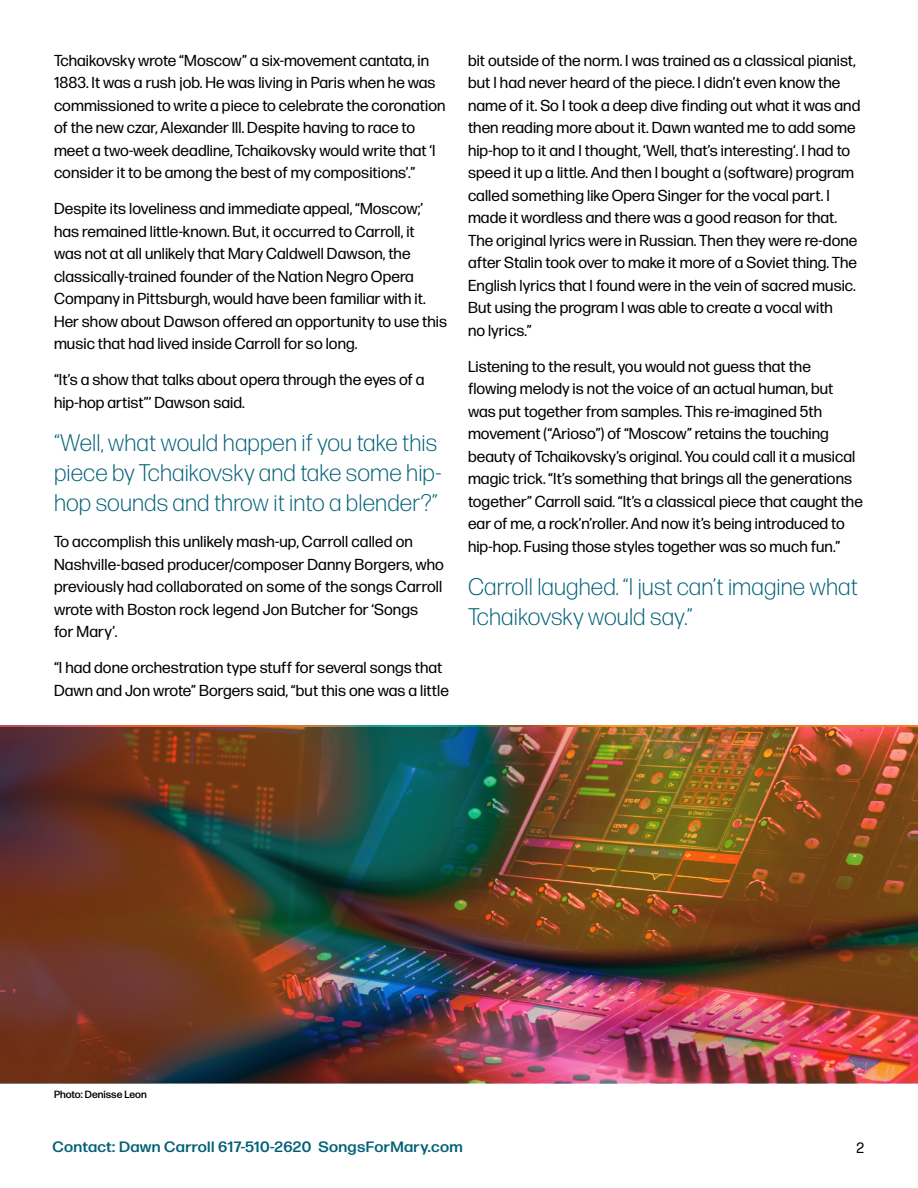
<style>
.page{position:relative;width:918px;height:1188px;background:#fff}
.page>*{position:absolute;margin:0;border:0;box-sizing:border-box;transform-origin:0 0}
.t1{font:300 24px/30px "Forma DJR Text";letter-spacing:.005em;color:#006076}
.t2{font:15.9px/22.5px "Forma DJR Text";letter-spacing:.005em;color:#000}
.t3{font:500 15px "Forma DJR Text";letter-spacing:.02em;color:#006076;scale:1.08 1}
.t4{font:15px "Forma DJR Text";color:#000}
.t5{font:500 10.5px "Forma DJR Text";color:#000}
</style>
<div class="page">
<img style="left:0;top:726px;width:918px;height:356px">
<p class="t2" style="left:54px;top:49px;width:393px">Tchaikovsky wrote “Moscow” a six-movement cantata, in 1883. It was a rush job. He was living in Paris when he was commissioned to write a piece to celebrate the coronation of the new czar, Alexander Ill. Despite having to race to meet a two-week deadline, Tchaikovsky would write that ‘I consider it to be among the best of my compositions’.”</p>
<p class="t2" style="left:54px;top:197px;width:395px">Despite its loveliness and immediate appeal, “Moscow;’ has remained little-known. But, it occurred to Carroll, it<br>was not at all unlikely that Mary Caldwell Dawson, the classically-trained founder of the Nation Negro Opera Company in Pittsburgh, would have been familiar with it.<br>Her show about Dawson offered an opportunity to use this music that had lived inside Carroll for so long.</p>
<p class="t2" style="left:54px;top:368px;width:372px">“It’s a show that talks about opera through the eyes of a hip-hop artist”’ Dawson said.</p>
<p class="t1" style="left:54px;top:428px;width:389px">“Well, what would happen if you take this piece by Tchaikovsky and take some hip&shy;hop sounds and throw it into a blender?”</p>
<p class="t2" style="left:54px;top:530px;width:391px">To accomplish this unlikely mash-up, Carroll called on Nashville-based producer/composer Danny Borgers, who previously had collaborated on some of the songs Carroll wrote with Boston rock legend Jon Butcher for ‘Songs<br>for Mary’.</p>
<p class="t2" style="left:54px;top:656px;width:396px">“I had done orchestration type stuff for several songs that<br>Dawn and Jon wrote” Borgers said, “but this one was a little</p>
<p class="t2" style="left:468px;top:49px;width:394px">bit outside of the norm. I was trained as a classical pianist, but I had never heard of the piece. I didn’t even know the name of it. So I took a deep dive finding out what it was and then reading more about it. Dawn wanted me to add some hip-hop to it and I thought, ‘Well, that’s interesting‘. I had to speed it up a little. And then I bought a (software) program called something like Opera Singer for the vocal part. I made it wordless and there was a good reason for that.<br>The original lyrics were in Russian. Then they were re-done after Stalin took over to make it more of a Soviet thing. The English lyrics that I found were in the vein of sacred music.<br>But using the program I was able to create a vocal with<br>no lyrics.”</p>
<p class="t2" style="left:468px;top:355px;width:396px">Listening to the result, you would not guess that the flowing melody is not the voice of an actual human, but was put together from samples. This re-imagined 5th movement (“Arioso”) of “Moscow” retains the touching beauty of Tchaikovsky’s original. You could call it a musical magic trick. “It’s something that brings all the generations together” Carroll said. “It’s a classical piece that caught the ear of me, a rock’n’roller. And now it’s being introduced to hip-hop. Fusing those styles together was so much fun.”</p>
<p class="t1" style="left:468px;top:572px;width:391px">Carroll laughed. “I just can’t imagine what<br>Tchaikovsky would say.”</p>
<p class="t5" style="left:54px;top:1087px;width:94px">Photo: Denisse Leon</p>
<p class="t3" style="left:52px;top:1137px;width:381px">Contact: Dawn Carroll 617-510-2620 SongsForMary.com</p>
<p class="t4" style="left:856px;top:1138px;width:9px">2</p>
</div>
